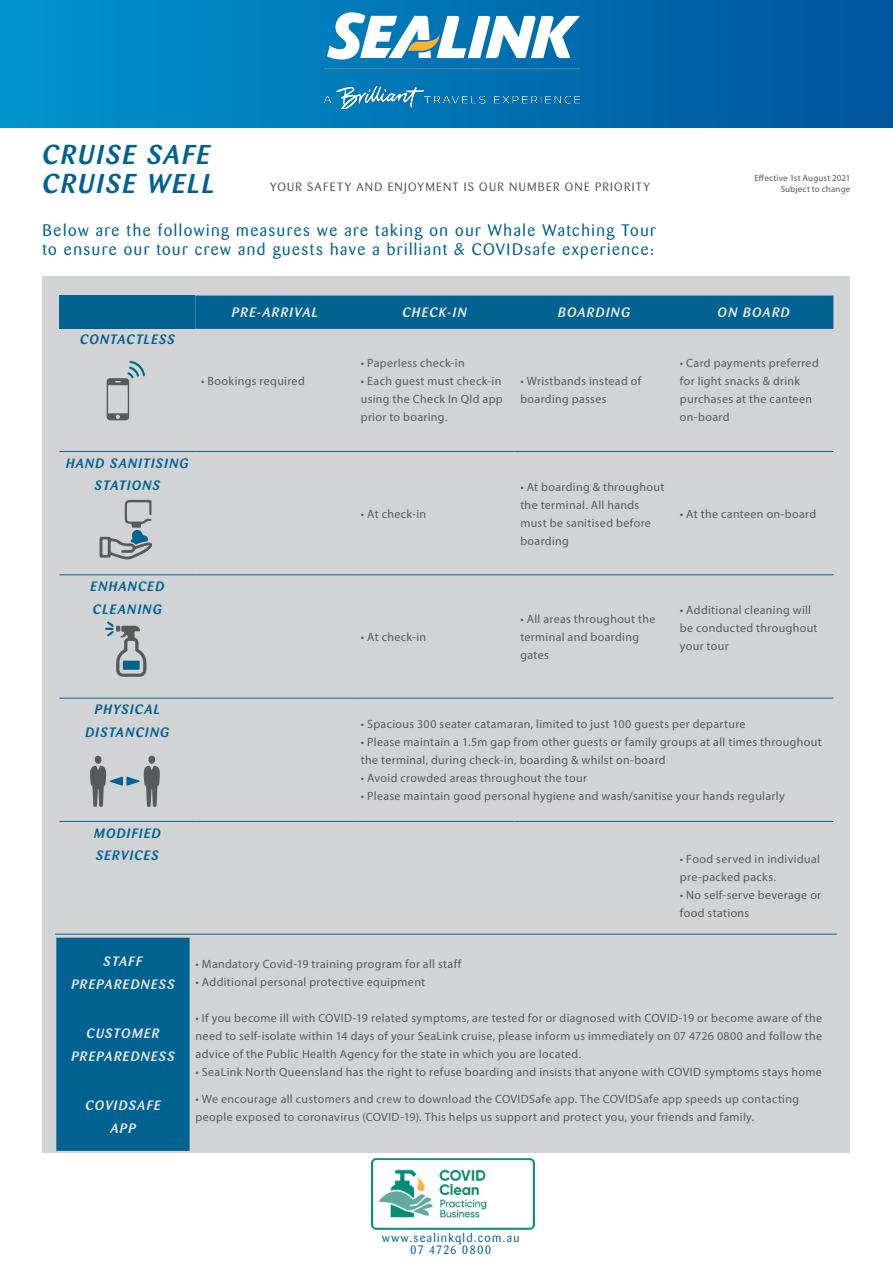
<style>
.page{position:relative;width:893px;height:1263px;background:#fff}
.page>*{position:absolute;margin:0;border:0;box-sizing:border-box;transform-origin:0 0}
.t1{font:italic 500 27px/28.5px "Barmeno";letter-spacing:.09em;color:#006291}
.t2{font:16.5px/19.5px "Barmeno";letter-spacing:.095em;color:#006291}
.t3{font:italic 500 13.5px/22.5px "Barmeno";letter-spacing:.095em;color:#e6e7e8;text-align:center}
.t4{font:italic 500 13.5px/22.5px "Barmeno";letter-spacing:.1em;color:#006291;text-align:center}
.t5{font:12px/18px "Myriad Pro";letter-spacing:.025em;color:#58595b}
.t6{font:12px "Barmeno";letter-spacing:.11em;color:#58595b}
.t7{font:12px/12px "Barmeno";letter-spacing:.105em;color:#00638e;text-align:center}
.t8{font:9px "Myriad Pro";letter-spacing:.015em;color:#58595b}
</style>
<div class="page">
<svg style="left:0;top:0;width:893px;height:128px;background:#0074b5"></svg>
<img style="left:315px;top:43px;width:273px;height:65px">
<svg style="left:327px;top:12px;width:253px;height:48px"></svg>
<div style="left:43px;top:276px;width:807px;height:876px;background:#d1d3d4"></div>
<div style="left:60px;top:296px;width:135px;height:33px;background:#006291"></div>
<div style="left:195px;top:296px;width:638px;height:33px;background:#006291"></div>
<hr style="left:60px;top:451px;width:135px;height:1px;background:#006291">
<hr style="left:195px;top:451px;width:160px;height:1px;background:#006291">
<hr style="left:355px;top:451px;width:159px;height:1px;background:#006291">
<hr style="left:514px;top:451px;width:160px;height:1px;background:#006291">
<hr style="left:674px;top:451px;width:159px;height:1px;background:#006291">
<hr style="left:60px;top:574px;width:135px;height:1px;background:#006291">
<hr style="left:195px;top:574px;width:160px;height:1px;background:#006291">
<hr style="left:355px;top:574px;width:159px;height:1px;background:#006291">
<hr style="left:514px;top:574px;width:160px;height:1px;background:#006291">
<hr style="left:674px;top:574px;width:159px;height:1px;background:#006291">
<hr style="left:60px;top:698px;width:135px;height:1px;background:#006291">
<hr style="left:195px;top:698px;width:160px;height:1px;background:#006291">
<hr style="left:355px;top:698px;width:159px;height:1px;background:#006291">
<hr style="left:514px;top:698px;width:160px;height:1px;background:#006291">
<hr style="left:674px;top:698px;width:159px;height:1px;background:#006291">
<hr style="left:60px;top:821px;width:135px;height:1px;background:#00638e">
<hr style="left:195px;top:821px;width:160px;height:1px;background:#00638e">
<hr style="left:355px;top:821px;width:159px;height:1px;background:#00638e">
<hr style="left:514px;top:821px;width:160px;height:1px;background:#00638e">
<hr style="left:674px;top:821px;width:159px;height:1px;background:#00638e">
<div style="left:56px;top:938px;width:134px;height:213px;background:#006291"></div>
<svg style="left:107px;top:361px;width:38px;height:59px"></svg>
<svg style="left:100px;top:500px;width:52px;height:60px"></svg>
<svg style="left:105px;top:621px;width:41px;height:56px"></svg>
<svg style="left:90px;top:756px;width:70px;height:51px"></svg>
<img style="left:371px;top:1160px;width:164px;height:68px">
<div style="left:344px;top:1157px;width:194px;height:74px;border:2px solid #fff"></div>
<hr style="left:55px;top:934px;width:782px;height:1px;background:#00638e">
<h1 class="t1" style="left:43px;top:141px;width:173px">CRUISE SAFE<br>CRUISE WELL</h1>
<p class="t8" style="left:754px;top:172px;width:98px">Effective 1st August 2021</p>
<p class="t6" style="left:270px;top:180px;width:381px">YOUR SAFETY AND ENJOYMENT IS OUR NUMBER ONE PRIORITY</p>
<p class="t8" style="left:781px;top:183px;width:71px">Subject to change</p>
<h2 class="t2" style="left:43px;top:220px;width:615px">Below are the following measures we are taking on our Whale Watching Tour to ensure our tour crew and guests have a brilliant &amp; COVIDsafe experience:</h2>
<p class="t4" style="left:80px;top:329px;width:96px">CONTACTLESS</p>
<p class="t3" style="left:232px;top:301px;width:88px">PRE-ARRIVAL</p>
<p class="t3" style="left:402px;top:301px;width:66px">CHECK-IN</p>
<p class="t3" style="left:558px;top:301px;width:74px">BOARDING</p>
<p class="t3" style="left:718px;top:301px;width:74px">ON BOARD</p>
<p class="t5" style="left:201px;top:372px;width:105px">• Bookings required</p>
<p class="t5" style="left:361px;top:354px;width:105px">• Paperless check-in</p>
<p class="t5" style="left:361px;top:372px;width:143px;text-align:justify">• Each guest must check-in using the Check In Qld app prior to boaring.</p>
<p class="t5" style="left:520px;top:372px;width:122px">• Wristbands instead of boarding passes</p>
<p class="t5" style="left:680px;top:354px;width:140px">• Card payments preferred for light snacks &amp; drink purchases at the canteen on-board</p>
<p class="t4" style="left:66px;top:452px;width:124px">HAND SANITISING<br>STATIONS</p>
<p class="t5" style="left:361px;top:504px;width:67px">• At check-in</p>
<p class="t5" style="left:520px;top:477px;width:146px">• At boarding &amp; throughout the terminal. All hands must be sanitised before boarding</p>
<p class="t5" style="left:680px;top:504px;width:138px">• At the canteen on-board</p>
<p class="t4" style="left:91px;top:575px;width:75px;text-align:left">ENHANCED<br>CLEANING</p>
<p class="t5" style="left:361px;top:628px;width:67px">• At check-in</p>
<p class="t5" style="left:520px;top:610px;width:137px">• All areas throughout the terminal and boarding gates</p>
<p class="t5" style="left:680px;top:601px;width:139px">• Additional cleaning will be conducted throughout your tour</p>
<p class="t4" style="left:85px;top:698px;width:85px">PHYSICAL<br>DISTANCING</p>
<p class="t4" style="left:94px;top:822px;width:68px;text-align:left">MODIFIED<br>SERVICES</p>
<p class="t5" style="left:361px;top:715px;width:386px">• Spacious 300 seater catamaran, limited to just 100 guests per departure</p>
<p class="t5" style="left:361px;top:733px;width:462px">• Please maintain a 1.5m gap from other guests or family groups at all times throughout the terminal, during check-in, boarding &amp; whilst on-board</p>
<p class="t5" style="left:361px;top:769px;width:228px">• Avoid crowded areas throughout the tour</p>
<p class="t5" style="left:361px;top:787px;width:425px">• Please maintain good personal hygiene and wash/sanitise your hands regularly</p>
<p class="t5" style="left:680px;top:850px;width:142px">• Food served in individual pre-packed packs.</p>
<p class="t5" style="left:680px;top:886px;width:143px">• No self-serve beverage or food stations</p>
<p class="t3" style="left:71px;top:950px;width:105px">STAFF<br>PREPAREDNESS</p>
<p class="t5" style="left:196px;top:954px;width:267px">• Mandatory Covid-19 training program for all staff</p>
<p class="t5" style="left:196px;top:972px;width:231px">• Additional personal protective equipment</p>
<p class="t3" style="left:71px;top:1022px;width:105px">CUSTOMER<br>PREPAREDNESS</p>
<p class="t5" style="left:196px;top:1008px;width:628px;text-align:justify">• If you become ill with COVID-19 related symptoms, are tested for or diagnosed with COVID-19 or become aware of the need to self-isolate within 14 days of your SeaLink cruise, please inform us immediately on 07 4726 0800 and follow the advice of the Public Health Agency for the state in which you are located.</p>
<p class="t5" style="left:196px;top:1062px;width:628px">• SeaLink North Queensland has the right to refuse boarding and insists that anyone with COVID symptoms stays home</p>
<p class="t3" style="left:85px;top:1094px;width:77px">COVIDSAFE<br>APP</p>
<p class="t5" style="left:196px;top:1089px;width:605px">• We encourage all customers and crew to download the COVIDSafe app. The COVIDSafe app speeds up contacting people exposed to coronavirus (COVID-19). This helps us support and protect you, your friends and family.</p>
<p class="t7" style="left:382px;top:1232px;width:139px">www.sealinkqld.com.au<br>07 4726 0800</p>
</div>
